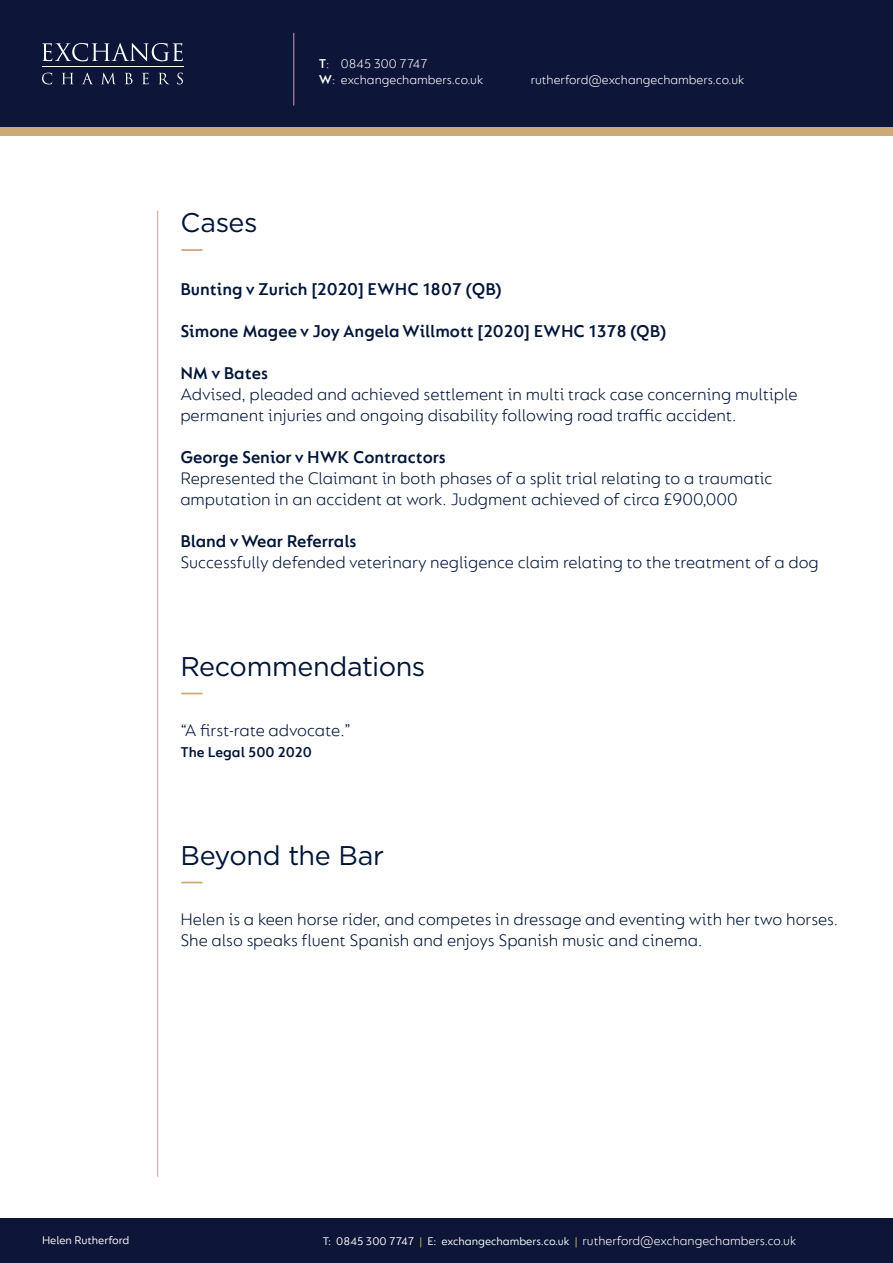
<style>
.page{position:relative;width:893px;height:1263px;background:#fff}
.page>*{position:absolute;margin:0;border:0;box-sizing:border-box;transform-origin:0 0}
.t1{font:27px "Gotham";letter-spacing:-.015em;color:#001537}
.t2{font:300 18px/21px "FS Lucas";color:#001537}
.t3{font:600 18px "FS Lucas";color:#001537}
.t4{font:600 15px "FS Lucas";color:#001537}
.t5{font:300 13.5px/16.2px "FS Lucas";color:#fff}
.t6{font:12px "FS Lucas";color:#fff}
.s1{font-weight:600}
.s2{color:#cbaa76}
</style>
<div class="page">
<div style="left:0;top:64px;width:893px;height:72px;background:#cbaa76"></div>
<div style="left:0;top:0;width:893px;height:127px;background:#0d1638"></div>
<div style="left:0;top:1219px;width:893px;height:44px;background:#0d1638"></div>
<hr style="left:42px;top:67px;width:142px;height:1px;background:#fff">
<svg style="left:42px;top:43px;width:141px;height:18px"></svg>
<svg style="left:42px;top:73px;width:10px;height:11px"></svg>
<svg style="left:62px;top:73px;width:11px;height:11px"></svg>
<svg style="left:82px;top:73px;width:11px;height:11px"></svg>
<svg style="left:102px;top:73px;width:13px;height:11px"></svg>
<svg style="left:125px;top:73px;width:8px;height:11px"></svg>
<svg style="left:142px;top:73px;width:7px;height:11px"></svg>
<svg style="left:159px;top:73px;width:10px;height:11px"></svg>
<svg style="left:177px;top:73px;width:6px;height:11px"></svg>
<hr style="left:293px;top:33px;width:1px;height:73px;background:#cbaa76">
<hr style="left:157px;top:211px;width:1px;height:966px;background:#cbaa76">
<hr style="left:181px;top:249px;width:21px;height:2px;background:#cbaa76">
<svg style="left:181px;top:693px;width:21px;height:1px"></svg>
<svg style="left:181px;top:882px;width:21px;height:1px"></svg>
<p class="t1" style="left:180px;top:205px;width:79px">Cases</p>
<p class="t5" style="left:319px;top:55px;width:166px"><span class="s1">T</span>: 0845 300 7747<br><span class="s1">W</span>: exchangechambers.co.uk</p>
<p class="t5" style="left:531px;top:71px;width:215px">rutherford@exchangechambers.co.uk</p>
<p class="t3" style="left:180px;top:278px;width:323px">Bunting v Zurich [2020] EWHC 1807 (QB)</p>
<p class="t3" style="left:180px;top:320px;width:487px">Simone Magee v Joy Angela Willmott [2020] EWHC 1378 (QB)</p>
<p class="t3" style="left:180px;top:362px;width:89px">NM v Bates</p>
<p class="t2" style="left:180px;top:383px;width:619px">Advised, pleaded and achieved settlement in multi track case concerning multiple permanent injuries and ongoing disability following road traffic accident.</p>
<p class="t3" style="left:180px;top:446px;width:267px">George Senior v HWK Contractors</p>
<p class="t2" style="left:180px;top:467px;width:594px">Represented the Claimant in both phases of a split trial relating to a traumatic amputation in an accident at work. Judgment achieved of circa £900,000</p>
<p class="t3" style="left:180px;top:530px;width:177px">Bland v Wear Referrals</p>
<p class="t2" style="left:180px;top:551px;width:640px">Successfully defended veterinary negligence claim relating to the treatment of a dog</p>
<p class="t1" style="left:180px;top:649px;width:247px">Recommendations</p>
<p class="t2" style="left:180px;top:719px;width:172px">“A first-rate advocate.”</p>
<p class="t4" style="left:180px;top:743px;width:133px">The Legal 500 2020</p>
<p class="t1" style="left:180px;top:838px;width:205px">Beyond the Bar</p>
<p class="t2" style="left:180px;top:908px;width:659px">Helen is a keen horse rider, and competes in dressage and eventing with her two horses.<br>She also speaks fluent Spanish and enjoys Spanish music and cinema.</p>
<p class="t6" style="left:42px;top:1233px;width:89px">Helen Rutherford</p>
<p class="t6" style="left:323px;top:1235px;width:256px">T: 0845 300 7747 <span class="s2">|</span> E: exchangechambers.co.uk <span class="s2">|</span></p>
<p class="t5" style="left:583px;top:1233px;width:215px">rutherford@exchangechambers.co.uk</p>
</div>
